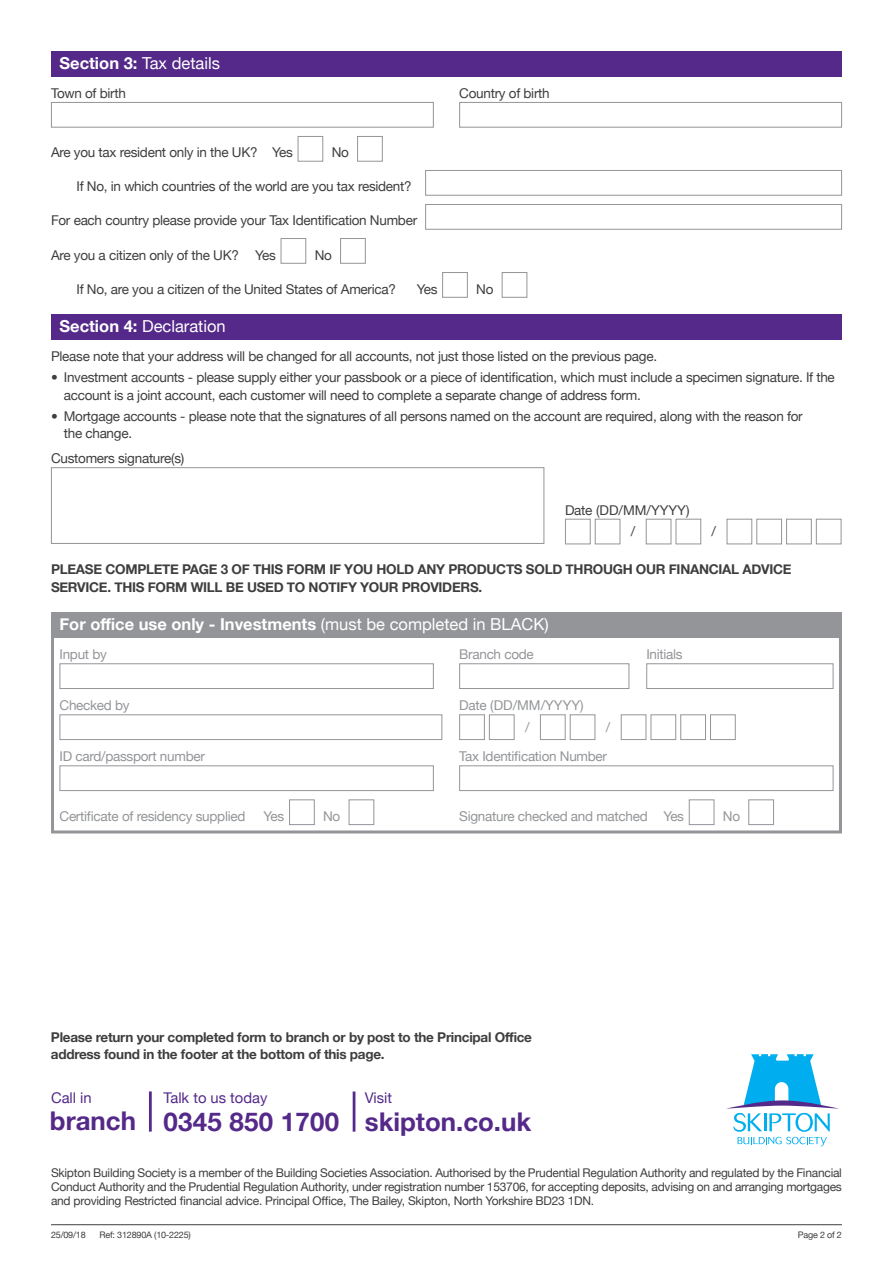
<style>
.page{position:relative;width:893px;height:1263px;background:#fff}
.page>*{position:absolute;margin:0;border:0;box-sizing:border-box;transform-origin:0 0}
.t1{font:700 25.8px "Helvetica Neue";color:#542989}
.t2{font:700 16.5px "Helvetica Neue";color:#fff}
.t3{font:16.5px "Helvetica Neue";color:#fff}
.t4{font:14.7px "Helvetica Neue";color:#542989}
.t5{font:13.5px/17.1px "Helvetica Neue";letter-spacing:-.02em;color:#3e3e3f}
.t6{font:700 13.5px/17.1px "Helvetica Neue";letter-spacing:-.02em;color:#3e3e3f}
.t7{font:13.5px "Helvetica Neue";letter-spacing:-.02em;color:#939598}
.t8{font:13.5px "Helvetica Neue";color:#939598}
.t9{font:13.5px "Helvetica Neue";color:#3e3e3f}
.t10{font:12px/14.4px "Helvetica Neue";letter-spacing:-.02em;color:#3e3e3f;text-align:justify}
.t11{font:9px "Helvetica Neue";letter-spacing:-.02em;color:#3e3e3f}
.s1{font-weight:700}
.s2{font-weight:400}
</style>
<div class="page">
<hr style="left:51px;top:1224px;width:791px;height:1px;background:#3e3e3f">
<svg style="left:726px;top:1054px;width:113px;height:92px"></svg>
<div style="left:149px;top:1091px;width:3px;height:40px;border:1px solid #542989"></div>
<div style="left:353px;top:1091px;width:2px;height:41px;border:1px solid #542989"></div>
<div style="left:51px;top:612px;width:791px;height:221px;border:3px solid #939598"></div>
<div style="left:51px;top:612px;width:791px;height:26px;background:#939598"></div>
<div style="left:60px;top:663px;width:374px;height:26px;border:1px solid #939598"></div>
<div style="left:459px;top:663px;width:170px;height:26px;border:1px solid #939598"></div>
<div style="left:646px;top:663px;width:187px;height:26px;border:1px solid #939598"></div>
<div style="left:621px;top:714px;width:25px;height:26px;border:1px solid #939598"></div>
<div style="left:651px;top:714px;width:25px;height:26px;border:1px solid #939598"></div>
<div style="left:680px;top:714px;width:26px;height:26px;border:1px solid #939598"></div>
<div style="left:710px;top:714px;width:26px;height:26px;border:1px solid #939598"></div>
<div style="left:459px;top:714px;width:26px;height:26px;border:1px solid #939598"></div>
<div style="left:489px;top:714px;width:25px;height:26px;border:1px solid #939598"></div>
<div style="left:540px;top:714px;width:26px;height:26px;border:1px solid #939598"></div>
<div style="left:570px;top:714px;width:25px;height:26px;border:1px solid #939598"></div>
<div style="left:51px;top:51px;width:791px;height:26px;background:#542989"></div>
<div style="left:459px;top:102px;width:383px;height:26px;border:1px solid #939598"></div>
<div style="left:51px;top:102px;width:383px;height:26px;border:1px solid #939598"></div>
<div style="left:298px;top:136px;width:25px;height:26px;border:1px solid #939598"></div>
<div style="left:357px;top:136px;width:26px;height:26px;border:1px solid #939598"></div>
<div style="left:425px;top:170px;width:417px;height:26px;border:1px solid #939598"></div>
<div style="left:425px;top:204px;width:417px;height:26px;border:1px solid #939598"></div>
<div style="left:281px;top:238px;width:25px;height:26px;border:1px solid #939598"></div>
<div style="left:340px;top:238px;width:26px;height:26px;border:1px solid #939598"></div>
<div style="left:442px;top:272px;width:26px;height:26px;border:1px solid #939598"></div>
<div style="left:502px;top:272px;width:25px;height:26px;border:1px solid #939598"></div>
<div style="left:51px;top:314px;width:791px;height:26px;background:#542989"></div>
<div style="left:51px;top:467px;width:493px;height:77px;border:1px solid #939598"></div>
<div style="left:60px;top:714px;width:382px;height:26px;border:1px solid #939598"></div>
<div style="left:60px;top:765px;width:374px;height:26px;border:1px solid #939598"></div>
<div style="left:459px;top:765px;width:374px;height:26px;border:1px solid #939598"></div>
<div style="left:289px;top:799px;width:26px;height:26px;border:1px solid #939598"></div>
<div style="left:349px;top:799px;width:25px;height:26px;border:1px solid #939598"></div>
<div style="left:727px;top:519px;width:25px;height:25px;border:1px solid #939598"></div>
<div style="left:756px;top:519px;width:26px;height:25px;border:1px solid #939598"></div>
<div style="left:786px;top:519px;width:26px;height:25px;border:1px solid #939598"></div>
<div style="left:816px;top:519px;width:25px;height:25px;border:1px solid #939598"></div>
<div style="left:565px;top:519px;width:26px;height:25px;border:1px solid #939598"></div>
<div style="left:595px;top:519px;width:25px;height:25px;border:1px solid #939598"></div>
<div style="left:646px;top:519px;width:25px;height:25px;border:1px solid #939598"></div>
<div style="left:676px;top:519px;width:25px;height:25px;border:1px solid #939598"></div>
<div style="left:689px;top:799px;width:25px;height:26px;border:1px solid #939598"></div>
<div style="left:748px;top:799px;width:26px;height:26px;border:1px solid #939598"></div>
<p class="t3" style="left:60px;top:53px;width:162px"><span class="s1">Section 3:</span> Tax details</p>
<p class="t5" style="left:51px;top:84px;width:77px">Town of birth</p>
<p class="t5" style="left:459px;top:84px;width:92px">Country of birth</p>
<p class="t5" style="left:51px;top:144px;width:208px">Are you tax resident only in the UK?</p>
<p class="t5" style="left:272px;top:144px;width:22px">Yes</p>
<p class="t5" style="left:332px;top:144px;width:19px">No</p>
<p class="t5" style="left:77px;top:178px;width:337px">If No, in which countries of the world are you tax resident?</p>
<p class="t5" style="left:51px;top:212px;width:368px">For each country please provide your Tax Identification Number</p>
<p class="t5" style="left:51px;top:246px;width:189px">Are you a citizen only of the UK?</p>
<p class="t5" style="left:255px;top:246px;width:22px">Yes</p>
<p class="t5" style="left:315px;top:246px;width:19px">No</p>
<p class="t5" style="left:77px;top:280px;width:321px">If No, are you a citizen of the United States of America?</p>
<p class="t5" style="left:417px;top:280px;width:22px">Yes</p>
<p class="t5" style="left:476px;top:280px;width:19px">No</p>
<p class="t3" style="left:60px;top:316px;width:168px"><span class="s1">Section 4:</span> Declaration</p>
<p class="t5" style="left:51px;top:347px;width:608px">Please note that your address will be changed for all accounts, not just those listed on the previous page.</p>
<p class="t5" style="left:64px;top:369px;width:773px;text-indent:-13px">• Investment accounts - please supply either your passbook or a piece of identification, which must include a specimen signature. If the account is a joint account, each customer will need to complete a separate change of address form.</p>
<p class="t5" style="left:64px;top:407px;width:740px;text-indent:-13px">• Mortgage accounts - please note that the signatures of all persons named on the account are required, along with the reason for the change.</p>
<p class="t5" style="left:51px;top:450px;width:135px">Customers signature(s)</p>
<p class="t9" style="left:565px;top:502px;width:126px">Date (DD/MM/YYYY)</p>
<p class="t5" style="left:631px;top:523px;width:6px">/</p>
<p class="t5" style="left:712px;top:523px;width:6px">/</p>
<p class="t6" style="left:51px;top:561px;width:742px">PLEASE COMPLETE PAGE 3 OF THIS FORM IF YOU HOLD ANY PRODUCTS SOLD THROUGH OUR FINANCIAL ADVICE<br>SERVICE. THIS FORM WILL BE USED TO NOTIFY YOUR PROVIDERS.</p>
<p class="t2" style="left:60px;top:611px;width:491px">For office use only - Investments <span class="s2">(must be completed in BLACK)</span></p>
<p class="t7" style="left:60px;top:646px;width:49px">Input by</p>
<p class="t7" style="left:459px;top:646px;width:76px">Branch code</p>
<p class="t7" style="left:646px;top:646px;width:38px">Initials</p>
<p class="t7" style="left:60px;top:697px;width:72px">Checked by</p>
<p class="t7" style="left:60px;top:748px;width:147px">ID card/passport number</p>
<p class="t7" style="left:459px;top:748px;width:149px">Tax Identification Number</p>
<p class="t8" style="left:459px;top:697px;width:126px">Date (DD/MM/YYYY)</p>
<p class="t7" style="left:525px;top:719px;width:6px">/</p>
<p class="t7" style="left:606px;top:719px;width:6px">/</p>
<p class="t7" style="left:60px;top:808px;width:187px">Certificate of residency supplied</p>
<p class="t7" style="left:264px;top:808px;width:22px">Yes</p>
<p class="t7" style="left:323px;top:808px;width:19px">No</p>
<p class="t7" style="left:459px;top:808px;width:190px">Signature checked and matched</p>
<p class="t7" style="left:663px;top:808px;width:22px">Yes</p>
<p class="t7" style="left:723px;top:808px;width:19px">No</p>
<p class="t6" style="left:51px;top:1029px;width:483px">Please return your completed form to branch or by post to the Principal Office address found in the footer at the bottom of this page.</p>
<p class="t4" style="left:51px;top:1089px;width:42px">Call in</p>
<p class="t1" style="left:50px;top:1101px;width:88px">branch</p>
<p class="t4" style="left:164px;top:1089px;width:105px">Talk to us today</p>
<p class="t1" style="left:164px;top:1101px;width:177px">0345 850 1700</p>
<p class="t4" style="left:365px;top:1089px;width:29px">Visit</p>
<p class="t1" style="left:365px;top:1101px;width:168px">skipton.co.uk</p>
<p class="t10" style="left:51px;top:1165px;width:792px">Skipton Building Society is a member of the Building Societies Association. Authorised by the Prudential Regulation Authority and regulated by the Financial Conduct Authority and the Prudential Regulation Authority, under registration number 153706, for accepting deposits, advising on and arranging mortgages and providing Restricted financial advice. Principal Office, The Bailey, Skipton, North Yorkshire BD23 1DN.</p>
<p class="t11" style="left:51px;top:1229px;width:36px">25/09/18</p>
<p class="t11" style="left:798px;top:1229px;width:46px">Page 2 of 2</p>
<p class="t11" style="left:99px;top:1229px;width:93px">Ref: 312890A (10-2225)</p>
</div>
